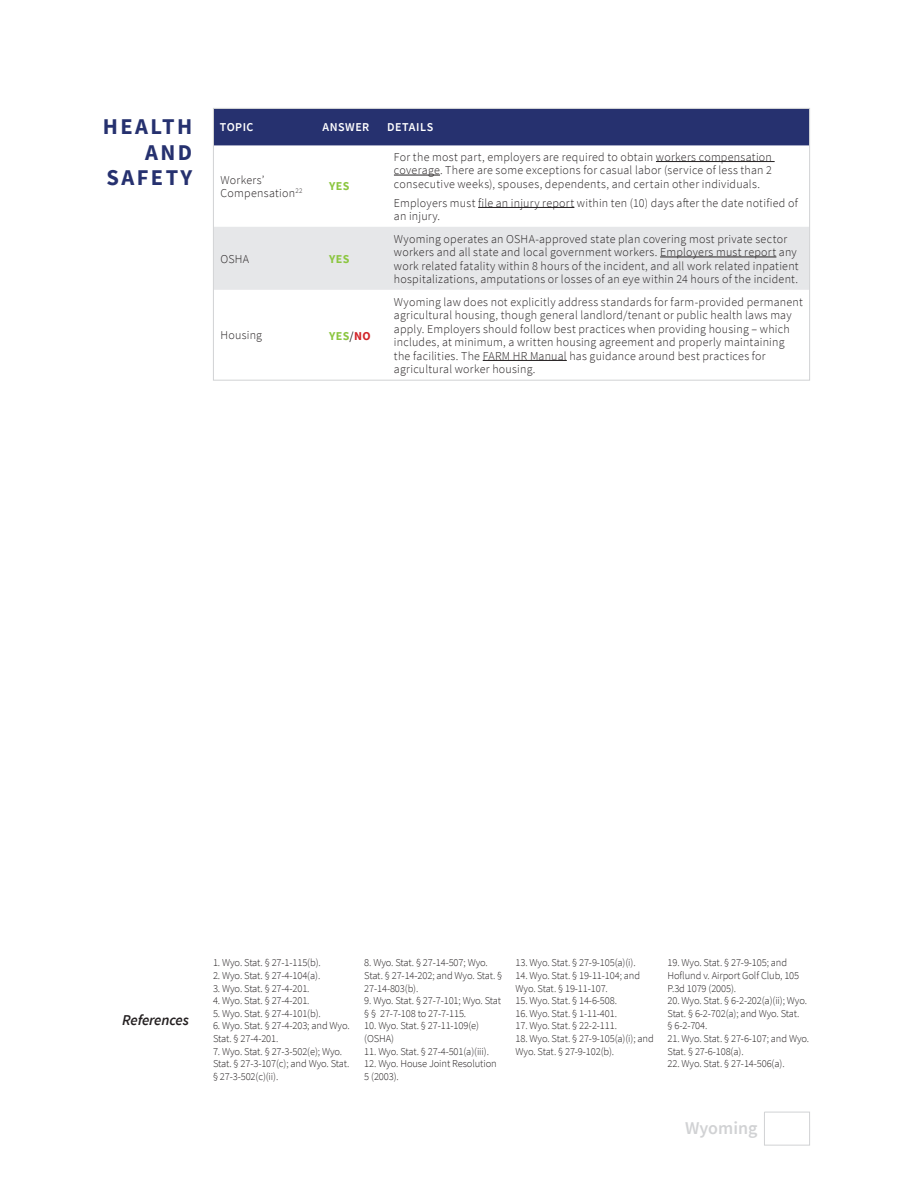
<style>
.page{position:relative;width:918px;height:1188px;background:#fff}
.page>*{position:absolute;margin:0;border:0;box-sizing:border-box;transform-origin:0 0}
.t1{font:700 22.5px/25.5px "Source Sans Pro";letter-spacing:.11em;color:#26316f;text-align:right}
.t2{font:600 18px "Source Sans Pro";color:#d1d2d4}
.t3{font:italic 600 15px "Source Sans Pro";letter-spacing:-.01em;color:#231f20}
.Row_Categories{font:300 12px/13.5px "Source Sans Pro";letter-spacing:.02em;color:#231f20}
.Column_Headers{font:600 12px "Source Sans Pro";letter-spacing:.045em;color:#fff}
.Row_Categories-2{font:700 12px "Source Sans Pro";letter-spacing:.03em;color:#8cc641}
.t4{font:300 10.5px/12.6px "Source Sans Pro";letter-spacing:-.01em;color:#231f20}
.s1{font-weight:400;color:#231f20}
.s2{color:#d12429}
</style>
<div class="page">
<svg style="left:764px;top:1111px;width:46px;height:35px"></svg>
<div style="left:215px;top:110px;width:593px;height:36px;background:#26316f"></div>
<div style="left:215px;top:227px;width:593px;height:63px;background:#e6e7e9"></div>
<hr style="left:656px;top:161px;width:119px;height:1px;background:#231f20">
<hr style="left:394px;top:175px;width:46px;height:1px;background:#231f20">
<hr style="left:478px;top:207px;width:96px;height:1px;background:#231f20">
<hr style="left:660px;top:257px;width:116px;height:1px;background:#231f20">
<hr style="left:483px;top:360px;width:84px;height:1px;background:#231f20">
<div style="left:213px;top:108px;width:597px;height:273px;border:1px solid #d1d2d4"></div>
<p class="t1" style="left:103px;top:114px;width:91px">HEALTH<br>AND<br>SAFETY</p>
<p class="Column_Headers" style="left:220px;top:119px;width:35px">TOPIC</p>
<p class="Column_Headers" style="left:322px;top:119px;width:48px">ANSWER</p>
<p class="Column_Headers" style="left:387px;top:119px;width:48px">DETAILS</p>
<p class="Row_Categories" style="left:221px;top:173px;width:83px">Workers’<br>Compensation<sup>22</sup></p>
<p class="Row_Categories-2" style="left:329px;top:178px;width:22px">YES</p>
<p class="Row_Categories" style="left:221px;top:252px;width:30px">OSHA</p>
<p class="Row_Categories-2" style="left:329px;top:251px;width:22px">YES</p>
<p class="Row_Categories" style="left:221px;top:329px;width:43px">Housing</p>
<p class="Row_Categories-2" style="left:329px;top:327px;width:43px">YES<span class="s1">/</span><span class="s2">NO</span></p>
<p class="Row_Categories" style="left:394px;top:150px;width:380px;text-align:justify">For the most part, employers are required to obtain workers compensation coverage. There are some exceptions for casual labor (service of less than 2 consecutive weeks), spouses, dependents, and certain other individuals.</p>
<p class="Row_Categories" style="left:394px;top:196px;width:405px">Employers must file an injury report within ten (10) days after the date notified of an injury.</p>
<p class="Row_Categories" style="left:394px;top:232px;width:406px">Wyoming operates an OSHA-approved state plan covering most private sector workers and all state and local government workers. Employers must report any work related fatality within 8 hours of the incident, and all work related inpatient hospitalizations, amputations or losses of an eye within 24 hours of the incident.</p>
<p class="Row_Categories" style="left:394px;top:295px;width:411px">Wyoming law does not explicitly address standards for farm-provided permanent agricultural housing, though general landlord/tenant or public health laws may apply. Employers should follow best practices when providing housing – which includes, at minimum, a written housing agreement and properly maintaining the facilities. The FARM HR Manual has guidance around best practices for agricultural worker housing.</p>
<p class="t3" style="left:122px;top:1010px;width:68px">References</p>
<p class="t4" style="left:213px;top:957px;width:109px">1. Wyo. Stat. § 27-1-115(b).</p>
<p class="t4" style="left:213px;top:969px;width:109px">2. Wyo. Stat. § 27-4-104(a).</p>
<p class="t4" style="left:213px;top:982px;width:98px">3. Wyo. Stat. § 27-4-201.</p>
<p class="t4" style="left:213px;top:994px;width:98px">4. Wyo. Stat. § 27-4-201.</p>
<p class="t4" style="left:213px;top:1007px;width:109px">5. Wyo. Stat. § 27-4-101(b).</p>
<p class="t4" style="left:213px;top:1020px;width:138px">6. Wyo. Stat. § 27-4-203; and Wyo.<br>Stat. § 27-4-201.</p>
<p class="t4" style="left:213px;top:1045px;width:138px">7. Wyo. Stat. § 27-3-502(e); Wyo.<br>Stat. § 27-3-107(c); and Wyo. Stat. § 27-3-502(c)(ii).</p>
<p class="t4" style="left:364px;top:957px;width:140px">8. Wyo. Stat. § 27-14-507; Wyo.<br>Stat. § 27-14-202; and Wyo. Stat. §<br>27-14-803(b).</p>
<p class="t4" style="left:364px;top:994px;width:138px">9. Wyo. Stat. § 27-7-101; Wyo. Stat § § 27-7-108 to 27-7-115.</p>
<p class="t4" style="left:364px;top:1020px;width:116px">10. Wyo. Stat. § 27-11-109(e) (OSHA)</p>
<p class="t4" style="left:364px;top:1045px;width:126px">11. Wyo. Stat. § 27-4-501(a)(iii).</p>
<p class="t4" style="left:364px;top:1057px;width:134px">12. Wyo. House Joint Resolution<br>5 (2003).</p>
<p class="t4" style="left:516px;top:957px;width:122px">13. Wyo. Stat. § 27-9-105(a)(i).</p>
<p class="t4" style="left:516px;top:969px;width:126px">14. Wyo. Stat. § 19-11-104; and<br>Wyo. Stat. § 19-11-107.</p>
<p class="t4" style="left:516px;top:994px;width:103px">15. Wyo. Stat. § 14-6-508.</p>
<p class="t4" style="left:516px;top:1007px;width:103px">16. Wyo. Stat. § 1-11-401.</p>
<p class="t4" style="left:516px;top:1020px;width:103px">17. Wyo. Stat. § 22-2-111.</p>
<p class="t4" style="left:516px;top:1032px;width:140px">18. Wyo. Stat. § 27-9-105(a)(i); and<br>Wyo. Stat. § 27-9-102(b).</p>
<p class="t4" style="left:668px;top:957px;width:133px">19. Wyo. Stat. § 27-9-105; and<br>Hoflund v. Airport Golf Club, 105<br>P.3d 1079 (2005).</p>
<p class="t4" style="left:668px;top:994px;width:141px">20. Wyo. Stat. § 6-2-202(a)(ii); Wyo.<br>Stat. § 6-2-702(a); and Wyo. Stat. § 6-2-704.</p>
<p class="t4" style="left:668px;top:1032px;width:143px">21. Wyo. Stat. § 27-6-107; and Wyo.<br>Stat. § 27-6-108(a).</p>
<p class="t4" style="left:668px;top:1057px;width:119px">22. Wyo. Stat. § 27-14-506(a).</p>
<p class="t2" style="left:685px;top:1116px;width:74px">Wyoming</p>
</div>
